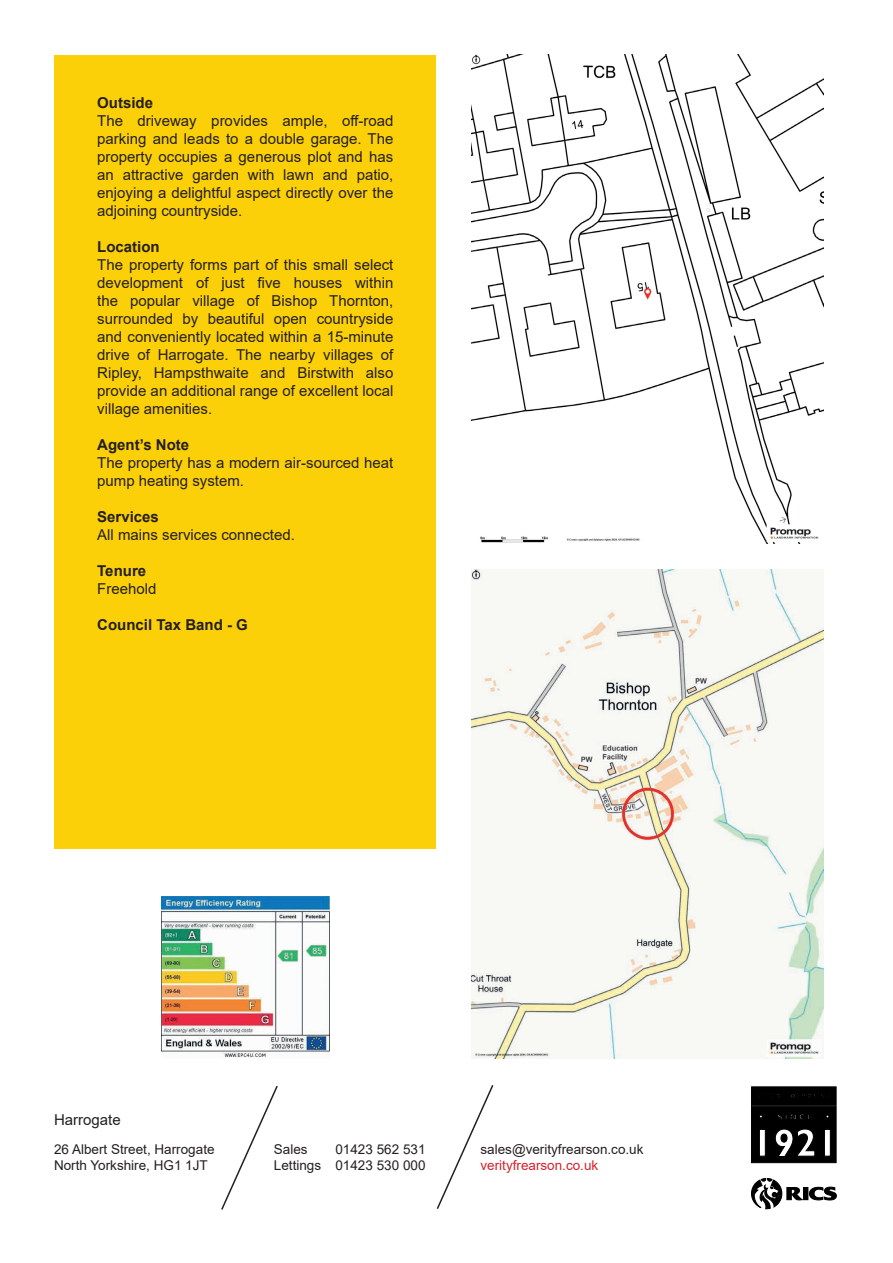
<style>
.page{position:relative;width:893px;height:1263px;background:#fff}
.page>*{position:absolute;margin:0;border:0;box-sizing:border-box;transform-origin:0 0}
.t1{font:15px/18px "Arial";color:#231f20;text-align:justify}
.t2{font:700 15px "Arial";color:#231f20}
.t3{font:13.5px/16.2px "Arial";color:#231f20}
.t4{font:13.5px "Arial";color:#d1232a}
</style>
<div class="page">
<div style="left:55px;top:55px;width:381px;height:793px;background:#fcd008"></div>
<img style="left:472px;top:54px;width:352px;height:489px">
<img style="left:472px;top:570px;width:352px;height:489px">
<img style="left:162px;top:896px;width:167px;height:162px">
<svg style="left:221px;top:1085px;width:57px;height:125px"></svg>
<svg style="left:436px;top:1085px;width:58px;height:124px"></svg>
<svg style="left:751px;top:1086px;width:86px;height:77px;background:#1d1d1e"></svg>
<svg style="left:809px;top:1186px;width:28px;height:15px"></svg>
<div style="left:803px;top:1187px;width:5px;height:13px;background:#000001"></div>
<svg style="left:751px;top:1178px;width:52px;height:31px"></svg>
<p class="t2" style="left:97px;top:92px;width:57px">Outside</p>
<p class="t1" style="left:97px;top:112px;width:298px">The driveway provides ample, off-road parking and leads to a double garage. The property occupies a generous plot and has an attractive garden with lawn and patio, enjoying a delightful aspect directly over the adjoining countryside.</p>
<p class="t2" style="left:97px;top:236px;width:64px">Location</p>
<p class="t1" style="left:97px;top:256px;width:298px">The property forms part of this small select development of just five houses within the popular village of Bishop Thornton, surrounded by beautiful open countryside and conveniently located within a 15-minute drive of Harrogate. The nearby villages of Ripley, Hampsthwaite and Birstwith also provide an additional range of excellent local village amenities.</p>
<p class="t2" style="left:97px;top:434px;width:93px">Agent’s Note</p>
<p class="t1" style="left:97px;top:454px;width:298px">The property has a modern air-sourced heat pump heating system.</p>
<p class="t2" style="left:97px;top:506px;width:63px">Services</p>
<p class="t1" style="left:97px;top:526px;width:199px">All mains services connected.</p>
<p class="t2" style="left:97px;top:560px;width:50px">Tenure</p>
<p class="t1" style="left:97px;top:580px;width:61px">Freehold</p>
<p class="t2" style="left:97px;top:614px;width:152px">Council Tax Band - G</p>
<p class="t1" style="left:54px;top:1111px;width:68px">Harrogate</p>
<p class="t3" style="left:54px;top:1141px;width:162px">26 Albert Street, Harrogate<br>North Yorkshire, HG1 1JT</p>
<p class="t3" style="left:274px;top:1141px;width:35px">Sales</p>
<p class="t3" style="left:274px;top:1141px;width:153px;text-align:right">01423 562 531<br>Lettings 01423 530 000</p>
<p class="t3" style="left:480px;top:1141px;width:164px">sales@verityfrearson.co.uk</p>
<p class="t4" style="left:480px;top:1156px;width:119px">verityfrearson.co.uk</p>
</div>
